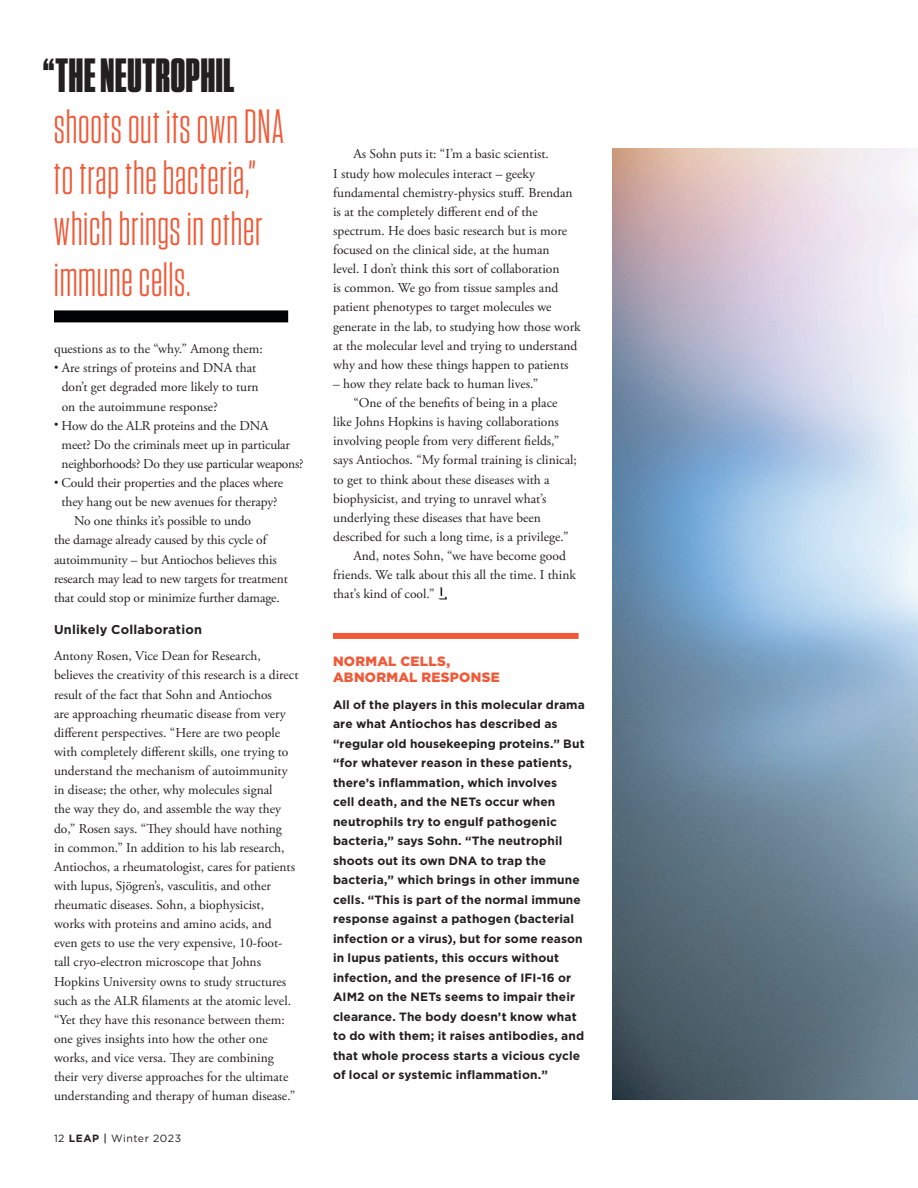
<style>
.page{position:relative;width:918px;height:1188px;background:#fff}
.page>*{position:absolute;margin:0;border:0;box-sizing:border-box;transform-origin:0 0}
.t1{font:48px/51px "Tungsten Condensed";letter-spacing:.015em;color:#f05937}
.t2{font:900 48px "Tungsten Condensed";letter-spacing:.015em;color:#231f20}
.t3{font:13.5px/19.2px "Adobe Garamond Pro";color:#231f20}
.t4{font:900 13.5px/16.5px "Gotham";letter-spacing:.02em;color:#f05937}
.t5{font:700 12.75px "Gotham";letter-spacing:.015em;color:#231f20}
.t6{font:700 12px/19.5px "Gotham";letter-spacing:.01em;color:#231f20}
.t7{font:10.5px "Gotham";letter-spacing:.05em;color:#231f20}
.s1{font-size:11.25px}
.s2{font-weight:700}
.s3{font-weight:500}
</style>
<div class="page">
<svg style="left:438px;top:587px;width:9px;height:13px"></svg>
<img style="left:612px;top:148px;width:306px;height:951px">
<div style="left:54px;top:310px;width:234px;height:12px;background:#010203"></div>
<div style="left:333px;top:633px;width:246px;height:6px;background:#f05937"></div>
<h1 class="t2" style="left:43px;top:51px;width:193px">“THE NEUTROPHIL</h1>
<h1 class="t1" style="left:54px;top:103px;width:231px">shoots out its own DNA to trap the bacteria,” which brings in other immune cells.</h1>
<p class="t3" style="left:54px;top:340px;width:210px">questions as to the “why.” Among them:</p>
<p class="t3" style="left:62px;top:359px;width:198px;text-indent:-8px"><span class="s1">•</span> Are strings of proteins and DNA that don’t get degraded more likely to turn on the autoimmune response?</p>
<p class="t3" style="left:62px;top:416px;width:243px;text-indent:-8px"><span class="s1">•</span> How do the ALR proteins and the DNA<br>meet? Do the criminals meet up in particular neighborhoods? Do they use particular weapons?</p>
<p class="t3" style="left:54px;top:474px;width:231px"><span class="s1">•</span> Could their properties and the places where</p>
<p class="t3" style="left:62px;top:493px;width:217px">they hang out be new avenues for therapy?</p>
<p class="t3" style="left:74px;top:512px;width:178px">No one thinks it’s possible to undo</p>
<p class="t3" style="left:54px;top:531px;width:214px">the damage already caused by this cycle of</p>
<p class="t3" style="left:54px;top:550px;width:224px">autoimmunity – but Antiochos believes this</p>
<p class="t3" style="left:54px;top:569px;width:235px">research may lead to new targets for treatment</p>
<p class="t3" style="left:54px;top:588px;width:227px">that could stop or minimize further damage.</p>
<p class="t5" style="left:54px;top:622px;width:150px">Unlikely Collaboration</p>
<p class="t3" style="left:54px;top:647px;width:246px">Antony Rosen, Vice Dean for Research, believes the creativity of this research is a direct result of the fact that Sohn and Antiochos<br>are approaching rheumatic disease from very different perspectives. “Here are two people with completely different skills, one trying to understand the mechanism of autoimmunity in disease; the other, why molecules signal<br>the way they do, and assemble the way they do,” Rosen says. “They should have nothing<br>in common.” In addition to his lab research, Antiochos, a rheumatologist, cares for patients with lupus, Sjögren’s, vasculitis, and other rheumatic diseases. Sohn, a biophysicist,<br>works with proteins and amino acids, and even gets to use the very expensive, 10-foot&shy;tall cryo-electron microscope that Johns Hopkins University owns to study structures such as the ALR filaments at the atomic level. “Yet they have this resonance between them: one gives insights into how the other one works, and vice versa. They are combining their very diverse approaches for the ultimate understanding and therapy of human disease.”</p>
<p class="t7" style="left:54px;top:1132px;width:129px">12 <span class="s2">LEAP</span> <span class="s3">|</span> Winter 2023</p>
<p class="t3" style="left:333px;top:145px;width:249px;text-indent:20px">As Sohn puts it: “I’m a basic scientist.<br>I study how molecules interact – geeky fundamental chemistry-physics stuff. Brendan is at the completely different end of the spectrum. He does basic research but is more focused on the clinical side, at the human<br>level. I don’t think this sort of collaboration<br>is common. We go from tissue samples and patient phenotypes to target molecules we generate in the lab, to studying how those work at the molecular level and trying to understand why and how these things happen to patients</p>
<p class="t3" style="left:333px;top:375px;width:207px">– how they relate back to human lives.”</p>
<p class="t3" style="left:353px;top:394px;width:206px">“One of the benefits of being in a place</p>
<p class="t3" style="left:333px;top:413px;width:227px">like Johns Hopkins is having collaborations</p>
<p class="t3" style="left:333px;top:432px;width:228px">involving people from very different fields,”</p>
<p class="t3" style="left:333px;top:451px;width:245px">says Antiochos. “My formal training is clinical;</p>
<p class="t3" style="left:333px;top:470px;width:218px">to get to think about these diseases with a</p>
<p class="t3" style="left:333px;top:489px;width:215px">biophysicist, and trying to unravel what’s</p>
<p class="t3" style="left:333px;top:508px;width:209px">underlying these diseases that have been</p>
<p class="t3" style="left:333px;top:528px;width:237px">described for such a long time, is a privilege.”</p>
<p class="t3" style="left:353px;top:547px;width:214px">And, notes Sohn, “we have become good</p>
<p class="t3" style="left:333px;top:566px;width:244px">friends. We talk about this all the time. I think</p>
<p class="t3" style="left:333px;top:585px;width:103px">that’s kind of cool.”</p>
<p class="t4" style="left:333px;top:653px;width:168px">NORMAL CELLS,<br>ABNORMAL RESPONSE</p>
<p class="t6" style="left:333px;top:695px;width:253px">All of the players in this molecular drama are what Antiochos has described as “regular old housekeeping proteins.” But “for whatever reason in these patients, there’s inflammation, which involves<br>cell death, and the NETs occur when neutrophils try to engulf pathogenic bacteria,” says Sohn. “The neutrophil shoots out its own DNA to trap the bacteria,” which brings in other immune cells. “This is part of the normal immune response against a pathogen (bacterial infection or a virus), but for some reason in lupus patients, this occurs without infection, and the presence of IFI-16 or AIM2 on the NETs seems to impair their clearance. The body doesn’t know what to do with them; it raises antibodies, and that whole process starts a vicious cycle of local or systemic inflammation.”</p>
</div>
